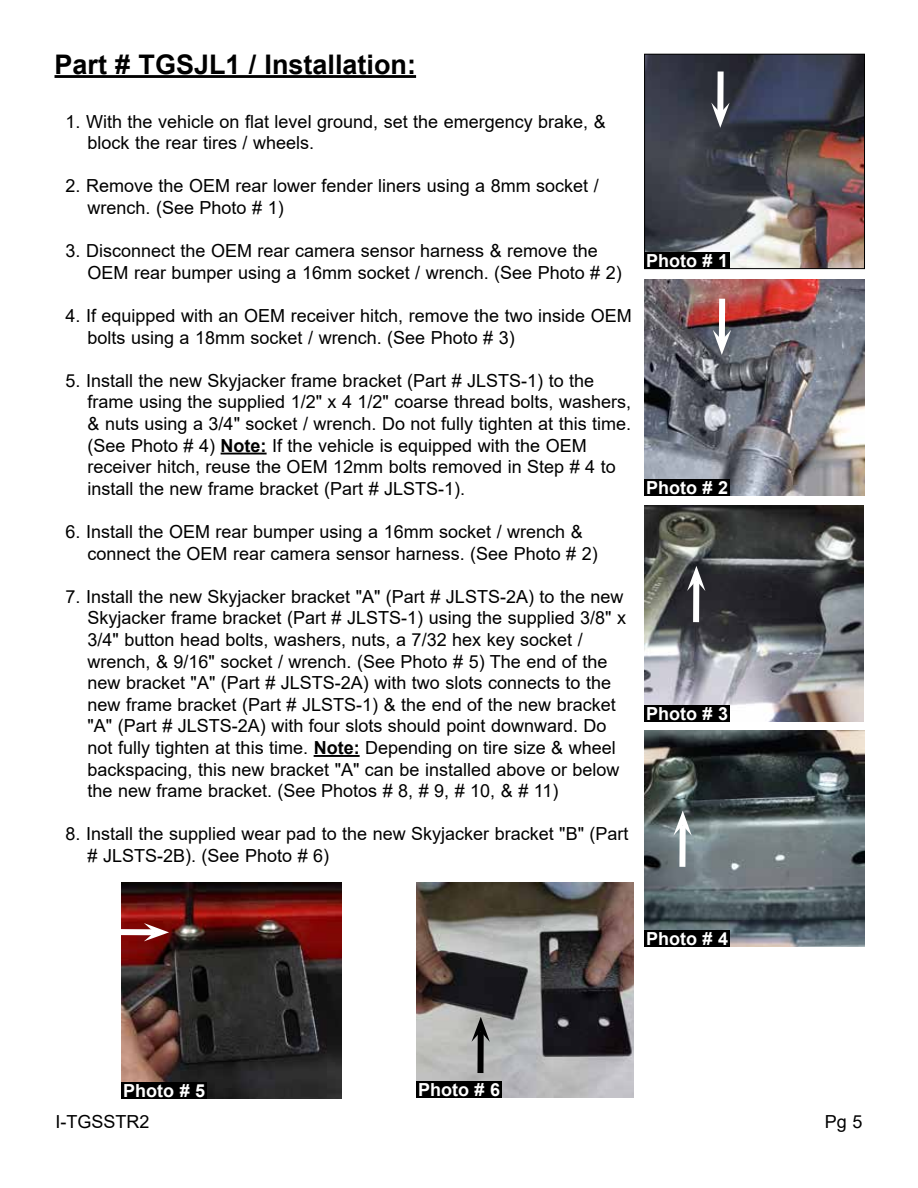
<style>
.page{position:relative;width:918px;height:1188px;background:#fff}
.page>*{position:absolute;margin:0;border:0;box-sizing:border-box;transform-origin:0 0}
.t1{font:700 27px "Arial";color:#000}
.t2{font:18px/21.6px "Arial";color:#000}
.t3{font:700 18px "Arial";color:#fff}
.s1{font-weight:700}
</style>
<div class="page">
<hr style="left:55px;top:75px;width:361px;height:3px;background:#000">
<hr style="left:221px;top:453px;width:46px;height:2px;background:#000">
<hr style="left:314px;top:755px;width:46px;height:2px;background:#000">
<img style="left:644px;top:506px;width:220px;height:215px">
<div style="left:645px;top:705px;width:85px;height:17px;background:#000"></div>
<img style="left:644px;top:731px;width:220px;height:216px">
<div style="left:645px;top:931px;width:85px;height:16px;background:#000"></div>
<img style="left:417px;top:882px;width:217px;height:215px">
<div style="left:417px;top:1081px;width:85px;height:16px;background:#000"></div>
<img style="left:644px;top:279px;width:221px;height:216px">
<div style="left:645px;top:479px;width:85px;height:16px;background:#000"></div>
<img style="left:646px;top:56px;width:217px;height:211px">
<div style="left:644px;top:54px;width:221px;height:215px;border:1px solid #000"></div>
<div style="left:645px;top:253px;width:85px;height:16px;background:#000"></div>
<div style="left:717px;top:72px;width:7px;height:41px;background:#fff"></div>
<svg style="left:711px;top:103px;width:20px;height:30px"></svg>
<div style="left:719px;top:299px;width:6px;height:41px;background:#fff"></div>
<svg style="left:713px;top:330px;width:18px;height:25px"></svg>
<div style="left:693px;top:581px;width:6px;height:41px;background:#fff"></div>
<svg style="left:687px;top:566px;width:18px;height:25px"></svg>
<div style="left:679px;top:825px;width:7px;height:42px;background:#fff"></div>
<svg style="left:673px;top:811px;width:19px;height:25px"></svg>
<img style="left:122px;top:882px;width:219px;height:216px">
<div style="left:122px;top:1082px;width:85px;height:16px;background:#000"></div>
<div style="left:120px;top:929px;width:34px;height:6px;background:#fff"></div>
<svg style="left:144px;top:923px;width:25px;height:18px"></svg>
<div style="left:477px;top:1032px;width:7px;height:41px;background:#000"></div>
<svg style="left:472px;top:1017px;width:18px;height:25px"></svg>
<h1 class="t1" style="left:55px;top:45px;width:363px">Part # TGSJL1 / Installation:</h1>
<p class="t2" style="left:88px;top:110px;width:520px;text-indent:-22px">1. With the vehicle on flat level ground, set the emergency brake, &amp; block the rear tires / wheels.</p>
<p class="t2" style="left:88px;top:175px;width:513px;text-indent:-22px">2. Remove the OEM rear lower fender liners using a 8mm socket / wrench. (See Photo # 1)</p>
<p class="t2" style="left:88px;top:240px;width:536px;text-indent:-22px">3. Disconnect the OEM rear camera sensor harness &amp; remove the<br>OEM rear bumper using a 16mm socket / wrench. (See Photo # 2)</p>
<p class="t2" style="left:88px;top:305px;width:546px;text-indent:-22px">4. If equipped with an OEM receiver hitch, remove the two inside OEM bolts using a 18mm socket / wrench. (See Photo # 3)</p>
<p class="t2" style="left:88px;top:370px;width:545px;text-indent:-22px">5. Install the new Skyjacker frame bracket (Part # JLSTS-1) to the frame using the supplied 1/2" x 4 1/2" coarse thread bolts, washers, &amp; nuts using a 3/4" socket / wrench. Do not fully tighten at this time. (See Photo # 4) <span class="s1">Note:</span> If the vehicle is equipped with the OEM receiver hitch, reuse the OEM 12mm bolts removed in Step # 4 to install the new frame bracket (Part # JLSTS-1).</p>
<p class="t2" style="left:88px;top:521px;width:512px;text-indent:-22px">6. Install the OEM rear bumper using a 16mm socket / wrench &amp; connect the OEM rear camera sensor harness. (See Photo # 2)</p>
<p class="t2" style="left:88px;top:586px;width:540px;text-indent:-22px">7. Install the new Skyjacker bracket "A" (Part # JLSTS-2A) to the new Skyjacker frame bracket (Part # JLSTS-1) using the supplied 3/8" x 3/4" button head bolts, washers, nuts, a 7/32 hex key socket / wrench, &amp; 9/16" socket / wrench. (See Photo # 5) The end of the new bracket "A" (Part # JLSTS-2A) with two slots connects to the new frame bracket (Part # JLSTS-1) &amp; the end of the new bracket "A" (Part # JLSTS-2A) with four slots should point downward. Do not fully tighten at this time. <span class="s1">Note:</span> Depending on tire size &amp; wheel backspacing, this new bracket "A" can be installed above or below the new frame bracket. (See Photos # 8, # 9, # 10, &amp; # 11)</p>
<p class="t2" style="left:88px;top:823px;width:543px;text-indent:-22px">8. Install the supplied wear pad to the new Skyjacker bracket "B" (Part # JLSTS-2B). (See Photo # 6)</p>
<p class="t3" style="left:646px;top:248px;width:84px">Photo # 1</p>
<p class="t3" style="left:646px;top:475px;width:84px">Photo # 2</p>
<p class="t3" style="left:646px;top:701px;width:84px">Photo # 3</p>
<p class="t3" style="left:646px;top:926px;width:84px">Photo # 4</p>
<p class="t3" style="left:123px;top:1078px;width:84px">Photo # 5</p>
<p class="t3" style="left:418px;top:1077px;width:84px">Photo # 6</p>
<p class="t2" style="left:56px;top:1111px;width:96px">I-TGSSTR2</p>
<p class="t2" style="left:825px;top:1111px;width:39px">Pg 5</p>
</div>
